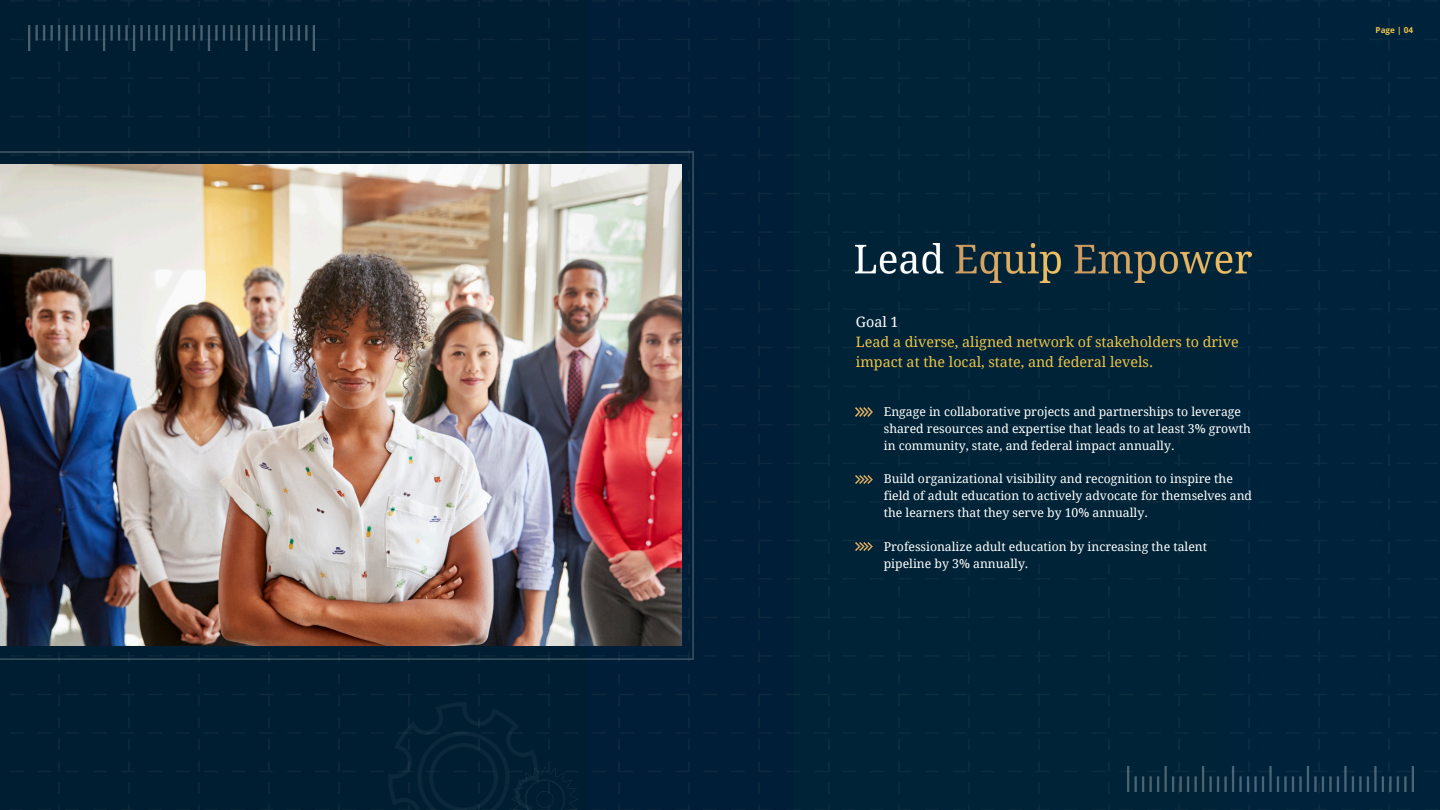
<style>
.page{position:relative;width:1440px;height:810px;background:#002337}
.page>*{position:absolute;margin:0;border:0;box-sizing:border-box;transform-origin:0 0}
.t1{font:14.3px/19.9px "Droid Serif";color:#edc44a}
.t2{font:12.2px/16.9px "Droid Serif";color:#fff}
.t3{font:700 8.2px "Open Sans";color:#edc44a}
.s1{color:#fff}
</style>
<div class="page">
<img style="left:0;top:152px;width:694px;height:508px">
<img style="left:856px;top:243px;width:396px;height:39px">
<img style="left:856px;top:408px;width:16px;height:8px">
<img style="left:856px;top:475px;width:16px;height:8px">
<img style="left:856px;top:543px;width:16px;height:8px">
<img style="left:28px;top:26px;width:286px;height:25px">
<img style="left:1127px;top:767px;width:286px;height:24px">
<img style="left:388px;top:702px;width:150px;height:108px">
<img style="left:512px;top:767px;width:66px;height:43px">
<p class="t1" style="left:856px;top:312px;width:384px"><span class="s1">Goal 1<br></span>Lead a diverse, aligned network of stakeholders to drive impact at the local, state, and federal levels.</p>
<p class="t2" style="left:884px;top:403px;width:368px">Engage in collaborative projects and partnerships to leverage shared resources and expertise that leads to at least 3% growth in community, state, and federal impact annually.</p>
<p class="t2" style="left:884px;top:471px;width:370px">Build organizational visibility and recognition to inspire the field of adult education to actively advocate for themselves and the learners that they serve by 10% annually.</p>
<p class="t2" style="left:884px;top:538px;width:325px">Professionalize adult education by increasing the talent pipeline by 3% annually.</p>
<p class="t3" style="left:1376px;top:25px;width:39px">Page | 04</p>
</div>
